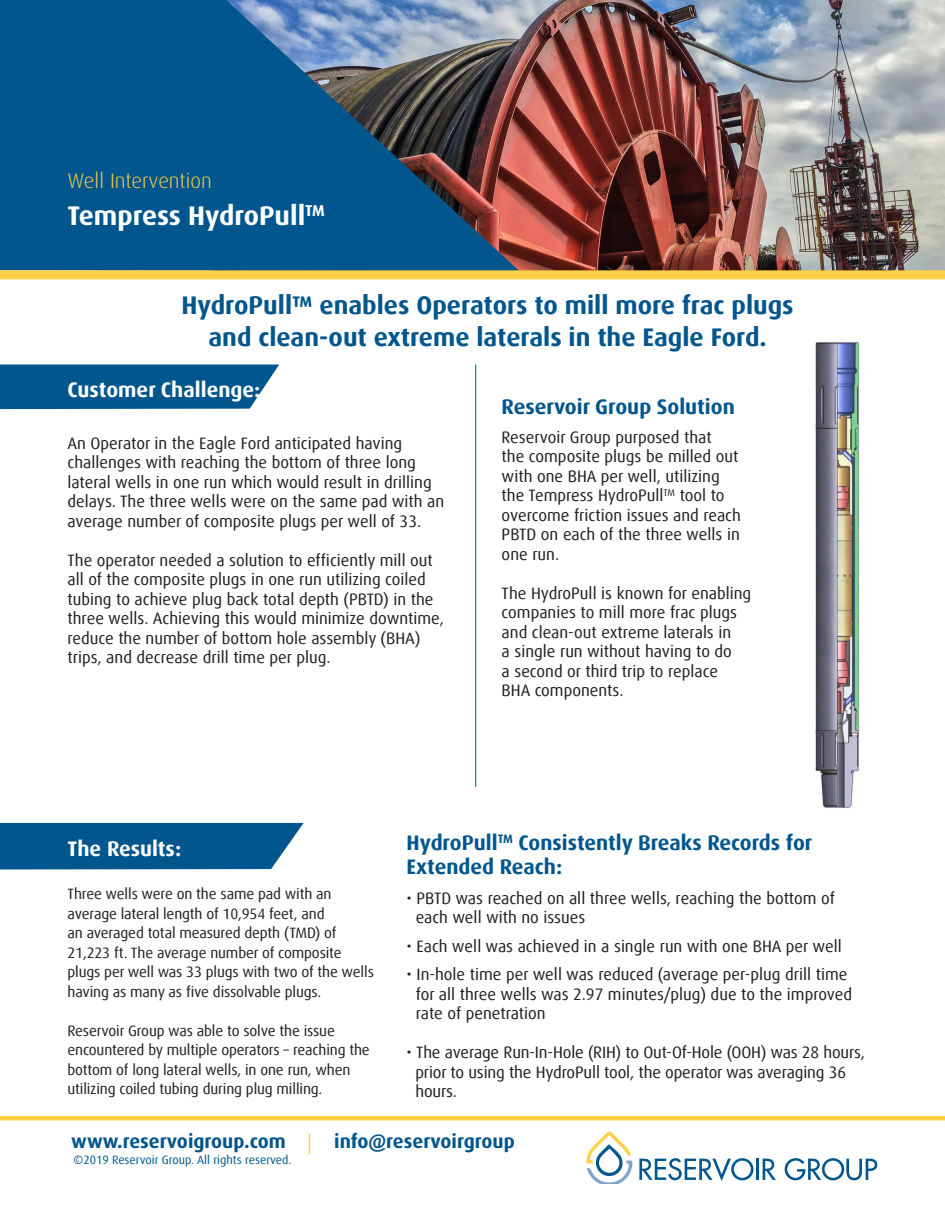
<style>
.page{position:relative;width:945px;height:1215px;background:#fff}
.page>*{position:absolute;margin:0;border:0;box-sizing:border-box;transform-origin:0 0}
.t1{font:700 27px "Dax Pro";color:#fff}
.t2{font:700 25.5px/31.5px "Dax Offc Pro";color:#00568d;text-align:center}
.t3{font:700 21px/24px "Dax Offc Pro";color:#00568d}
.t4{font:700 21px "Dax Offc Pro";color:#fff}
.t5{font:300 21px "Dax Pro";color:#ffcf45}
.t6{font:700 19.5px "Dax Pro";color:#00568d}
.t7{font:16.5px/19.5px "Dax Offc Pro";color:#231f20}
.t8{font:15px/19.5px "Dax Offc Pro";letter-spacing:-.01em;color:#231f20}
.t9{font:12px "Dax Offc Pro";color:#00568d}
</style>
<div class="page">
<svg style="left:0;top:823px;width:304px;height:47px;background:#116194"></svg>
<hr style="left:475px;top:364px;width:1px;height:423px;background:#00568d">
<svg style="left:0;top:364px;width:279px;height:45px;background:#0f6094"></svg>
<img style="left:815px;top:339px;width:46px;height:469px">
<img style="left:520px;top:0;width:425px;height:270px">
<svg style="left:0;top:0;width:520px;height:270px;background:#1f5b85"></svg>
<svg style="left:586px;top:1133px;width:47px;height:51px"></svg>
<svg style="left:639px;top:1158px;width:114px;height:23px"></svg>
<hr style="left:756px;top:1159px;width:3px;height:21px;background:#00568d">
<svg style="left:763px;top:1159px;width:13px;height:21px"></svg>
<svg style="left:785px;top:1158px;width:92px;height:22px"></svg>
<svg style="left:309px;top:1133px;width:1px;height:21px"></svg>
<hr style="left:0;top:1116px;width:945px;height:4px;background:#ffcf45">
<div style="left:0;top:270px;width:945px;height:9px;background:#ffcf45"></div>
<p class="t5" style="left:68px;top:167px;width:146px">Well Intervention</p>
<p class="t1" style="left:68px;top:198px;width:259px">Tempress HydroPull<sup>TM</sup></p>
<p class="t2" style="left:182px;top:290px;width:614px">HydroPull™ enables Operators to mill more frac plugs and clean-out extreme laterals in the Eagle Ford.</p>
<p class="t4" style="left:68px;top:376px;width:194px">Customer Challenge:</p>
<p class="t7" style="left:68px;top:433px;width:378px">An Operator in the Eagle Ford anticipated having challenges with reaching the bottom of three long lateral wells in one run which would result in drilling delays. The three wells were on the same pad with an average number of composite plugs per well of 33.</p>
<p class="t7" style="left:68px;top:550px;width:378px">The operator needed a solution to efficiently mill out all of the composite plugs in one run utilizing coiled tubing to achieve plug back total depth (PBTD) in the three wells. Achieving this would minimize downtime, reduce the number of bottom hole assembly (BHA) trips, and decrease drill time per plug.</p>
<p class="t3" style="left:502px;top:395px;width:235px">Reservoir Group Solution</p>
<p class="t7" style="left:502px;top:428px;width:241px">Reservoir Group purposed that<br>the composite plugs be milled out with one BHA per well, utilizing the Tempress HydroPull<sup>TM</sup> tool to overcome friction issues and reach<br>PBTD on each of the three wells in one run.</p>
<p class="t7" style="left:502px;top:584px;width:251px">The HydroPull is known for enabling companies to mill more frac plugs and clean-out extreme laterals in<br>a single run without having to do<br>a second or third trip to replace<br>BHA components.</p>
<p class="t4" style="left:68px;top:835px;width:115px">The Results:</p>
<p class="t8" style="left:68px;top:885px;width:308px">Three wells were on the same pad with an average lateral length of 10,954 feet, and<br>an averaged total measured depth (TMD) of 21,223 ft. The average number of composite plugs per well was 33 plugs with two of the wells having as many as five dissolvable plugs.</p>
<p class="t8" style="left:68px;top:1021px;width:304px">Reservoir Group was able to solve the issue encountered by multiple operators – reaching the bottom of long lateral wells, in one run, when utilizing coiled tubing during plug milling.</p>
<p class="t3" style="left:407px;top:831px;width:407px">HydroPull<sup>TM</sup> Consistently Breaks Records for<br>Extended Reach:</p>
<p class="t7" style="left:407px;top:889px;width:430px">• PBTD was reached on all three wells, reaching the bottom of</p>
<p class="t7" style="left:416px;top:908px;width:171px">each well with no issues</p>
<p class="t7" style="left:407px;top:937px;width:437px">• Each well was achieved in a single run with one BHA per well</p>
<p class="t7" style="left:407px;top:965px;width:442px">• In-hole time per well was reduced (average per-plug drill time</p>
<p class="t7" style="left:416px;top:985px;width:438px">for all three wells was 2.97 minutes/plug) due to the improved rate of penetration</p>
<p class="t7" style="left:415px;top:1043px;width:451px;text-indent:-9px">• The average Run-In-Hole (RIH) to Out-Of-Hole (OOH) was 28 hours, prior to using the HydroPull tool, the operator was averaging 36 hours.</p>
<p class="t6" style="left:71px;top:1129px;width:216px">www.reservoigroup.com</p>
<p class="t9" style="left:74px;top:1152px;width:220px">©2019 Reservoir Group. All rights reserved.</p>
<p class="t6" style="left:334px;top:1129px;width:182px">info@reservoirgroup</p>
</div>
